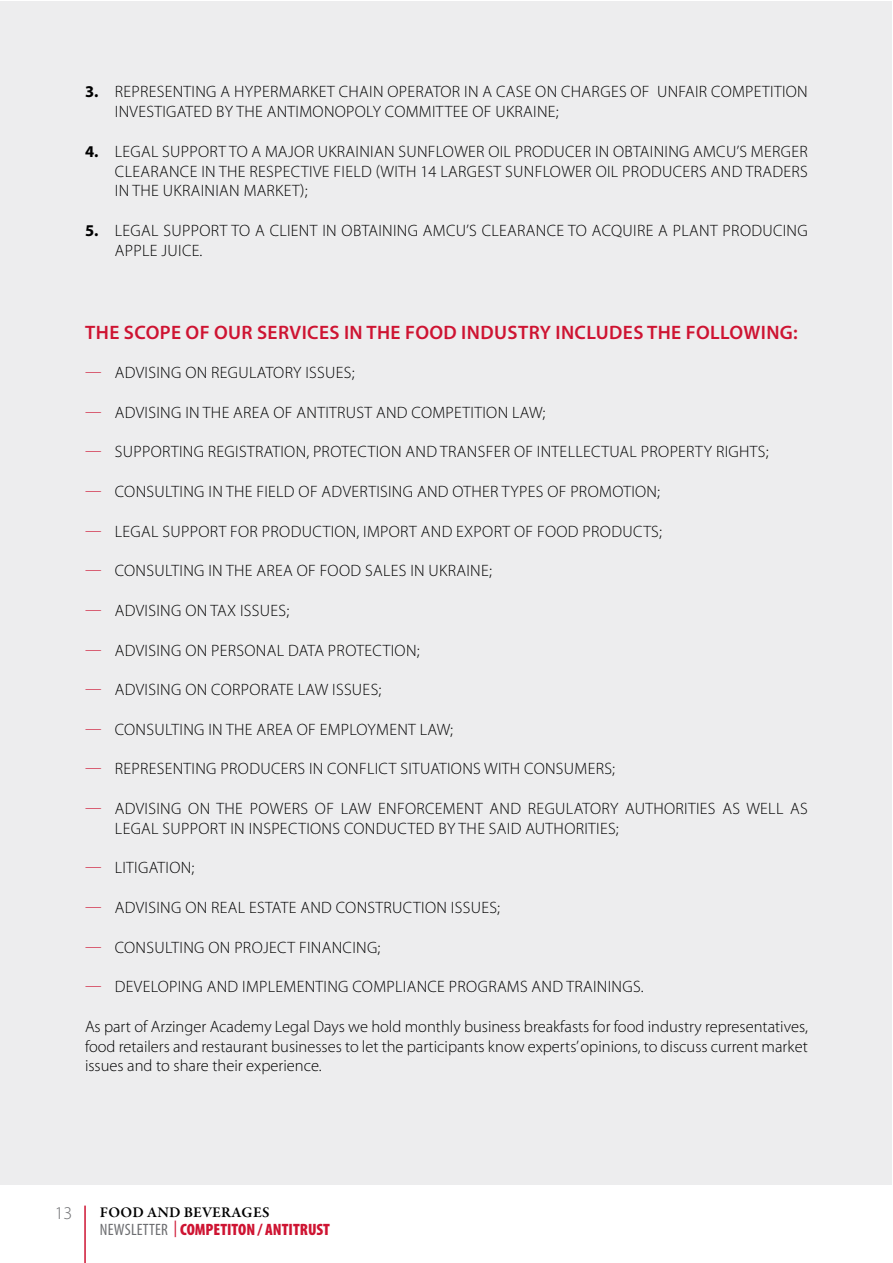
<style>
.page{position:relative;width:893px;height:1263px;background:#fff}
.page>*{position:absolute;margin:0;border:0;box-sizing:border-box;transform-origin:0 0}
.t1{font:600 19.5px "Myriad Pro";letter-spacing:.02em;color:#ce1432}
.t2{font:300 18px "Myriad Pro";color:#6d6e71}
.t3{font:300 16.5px/19.8px "Myriad Pro";color:#000}
.t4{font:900 condensed 16.5px "Myriad Pro";color:#ce1432}
.t5{font:600 15px "Garamond Premr Pro";letter-spacing:.015em;color:#000}
.s1{font-weight:700}
.s2{color:#ce1432}
.s3{font-weight:400;color:#6d6e71}
.s4{font-weight:400;font-stretch:normal}
</style>
<div class="page">
<hr style="left:84px;top:1205px;width:2px;height:58px;background:#ce1432">
<div style="left:1px;top:1px;width:891px;height:1183px;background:#ededee"></div>
<p class="t3" style="left:115px;top:82px;width:18px;text-indent:-30px"><span class="s1">3.</span> REPRESENTINGAHYPERMARKETCHAINOPERATORINACASEONCHARGESOFUNFAIRCOMPETITION<br>INVESTIGATEDBYTHE</p>
<p class="t3" style="left:267px;top:102px;width:20px">ANTIMONOPOLY</p>
<p class="t3" style="left:385px;top:102px;width:19px">COMMITTEEOF</p>
<p class="t3" style="left:495px;top:102px;width:20px">UKRAINE</p>
<p class="t3" style="left:556px;top:102px;width:4px">;</p>
<p class="t3" style="left:85px;top:141px;width:47px"><span class="s1">4.</span> LEGALSUPPORTTOAMAJOR</p>
<p class="t3" style="left:318px;top:141px;width:20px">UKRAINIANSUNFLOWEROILPRODUCERINOBTAINING</p>
<p class="t3" style="left:693px;top:141px;width:55px">AMCU’SMERGER</p>
<p class="t3" style="left:115px;top:161px;width:9px">CLEARANCEINTHERESPECTIVEFIELD</p>
<p class="t3" style="left:376px;top:161px;width:13px">(WITH</p>
<p class="t3" style="left:420px;top:161px;width:26px">14 LARGESTSUNFLOWEROILPRODUCERSANDTRADERS</p>
<p class="t3" style="left:115px;top:181px;width:8px">INTHE</p>
<p class="t3" style="left:163px;top:181px;width:21px">UKRAINIANMARKET</p>
<p class="t3" style="left:300px;top:181px;width:9px">);</p>
<p class="t3" style="left:85px;top:220px;width:47px"><span class="s1">5.</span> LEGALSUPPORTTOACLIENTINOBTAINING</p>
<p class="t3" style="left:423px;top:220px;width:56px">AMCU’SCLEARANCETOAC</p>
<p class="t3" style="left:611px;top:220px;width:21px">QUIREAPLANTPRODUCING</p>
<p class="t3" style="left:115px;top:240px;width:9px">APPLEJUICE</p>
<p class="t3" style="left:200px;top:240px;width:4px">.</p>
<p class="t1" style="left:85px;top:320px;width:482px">THE SCOPE OF OUR SERVICES IN TH E FOOD IN DUSTRY INCLU</p>
<p class="t1" style="left:609px;top:320px;width:190px">DES TH E FOLLOWING:</p>
<p class="t3" style="left:85px;top:363px;width:49px"><span class="s2">—</span> ADVISINGONREGULATORYISSUES</p>
<p class="t3" style="left:352px;top:363px;width:4px">;</p>
<p class="t3" style="left:85px;top:402px;width:49px"><span class="s2">—</span> ADVISINGINTHEAREAOFANTITRUSTANDCOMPETITIONLAW</p>
<p class="t3" style="left:542px;top:402px;width:4px">;</p>
<p class="t3" style="left:85px;top:442px;width:47px"><span class="s2">—</span> SUPPORTINGREGISTRATION</p>
<p class="t3" style="left:306px;top:442px;width:13px">, PROTECTIONANDTRANSFEROFINTELLECTUALPROPERTYRIGHTS</p>
<p class="t3" style="left:766px;top:442px;width:4px">;</p>
<p class="t3" style="left:85px;top:481px;width:49px"><span class="s2">—</span> CONSULTINGINTHEFIELDOFADVERTISINGANDOTHERTYPESOFPROMOTION</p>
<p class="t3" style="left:657px;top:481px;width:4px">;</p>
<p class="t3" style="left:85px;top:521px;width:47px"><span class="s2">—</span> LEGALSUPPORTFORPRODUCTION</p>
<p class="t3" style="left:357px;top:521px;width:12px">, IMPORTANDE</p>
<p class="t3" style="left:464px;top:521px;width:20px">XPORTOFFOODPRODUCTS</p>
<p class="t3" style="left:659px;top:521px;width:4px">;</p>
<p class="t3" style="left:85px;top:561px;width:48px"><span class="s2">—</span> CONSULTINGINTHEAREAOFFOODSALESIN</p>
<p class="t3" style="left:429px;top:561px;width:20px">UKRAINE</p>
<p class="t3" style="left:489px;top:561px;width:4px">;</p>
<p class="t3" style="left:85px;top:600px;width:49px"><span class="s2">—</span> ADVISINGONTA</p>
<p class="t3" style="left:227px;top:600px;width:18px">X ISSUES</p>
<p class="t3" style="left:286px;top:600px;width:4px">;</p>
<p class="t3" style="left:85px;top:640px;width:49px"><span class="s2">—</span> ADVISINGONPERSONALDATAPROTECTION</p>
<p class="t3" style="left:417px;top:640px;width:4px">;</p>
<p class="t3" style="left:85px;top:679px;width:49px"><span class="s2">—</span> ADVISINGONCORPORATELAWISSUES</p>
<p class="t3" style="left:378px;top:679px;width:4px">;</p>
<p class="t3" style="left:85px;top:719px;width:49px"><span class="s2">—</span> CONSULTINGINTHEAREAOFEMPLOYMENTLAW</p>
<p class="t3" style="left:450px;top:719px;width:4px">;</p>
<p class="t3" style="left:85px;top:759px;width:48px"><span class="s2">—</span> REPRESENTINGPRODUCERSINCONFLICTSITUATIONSWITHCONSUMERS</p>
<p class="t3" style="left:612px;top:759px;width:4px">;</p>
<p class="t3" style="left:115px;top:798px;width:20px;text-indent:-30px"><span class="s2">—</span> ADVISINGONTHEPOWERSOFLAWENFORCEMENTANDREGULATORYAUTHORITIESASWELLAS<br>LEGALSUPPORTININSPECTIONSCONDUCTEDBYTHESAIDAUTHORITIES</p>
<p class="t3" style="left:616px;top:818px;width:4px">;</p>
<p class="t3" style="left:85px;top:858px;width:46px"><span class="s2">—</span> LITIGATION</p>
<p class="t3" style="left:191px;top:858px;width:4px">;</p>
<p class="t3" style="left:85px;top:897px;width:49px"><span class="s2">—</span> ADVISINGONREALESTATEANDCONSTRUCTIONISSUES</p>
<p class="t3" style="left:497px;top:897px;width:4px">;</p>
<p class="t3" style="left:85px;top:937px;width:49px"><span class="s2">—</span> CONSULTINGONPROJECTFINANCING</p>
<p class="t3" style="left:377px;top:937px;width:4px">;</p>
<p class="t3" style="left:85px;top:976px;width:51px"><span class="s2">—</span> DEVELOPINGANDIMPLEMENTINGCOMPLIANCEPROGRAMSANDTRAININGS</p>
<p class="t3" style="left:641px;top:976px;width:4px">.</p>
<p class="t3" style="left:85px;top:1016px;width:724px;text-align:justify">AS PART OF ARZINGER ACADEMY LEGAL DAYS WE HOLD MONTHLY BUSINESS BREAKFASTS FOR FOOD INDUSTRY REPRESENTATIVES, FOOD RETAILERS AND RESTAURANT BUSINESSES TO LET THE PARTICIPANTS KNOW EXPERTS’ OPINIONS, TO DISCUSS CURRENT MARKET ISSUES AND TO SHARE THEIR EXPERIENCE.</p>
<p class="t2" style="left:55px;top:1202px;width:19px">13</p>
<p class="t5" style="left:100px;top:1203px;width:171px">FOOD AND BEVERAGES</p>
<p class="t4" style="left:100px;top:1220px;width:232px"><span class="s3">NEWSLETTER</span> <span class="s4">|</span> COMPETITON / ANTITRUST</p>
</div>
